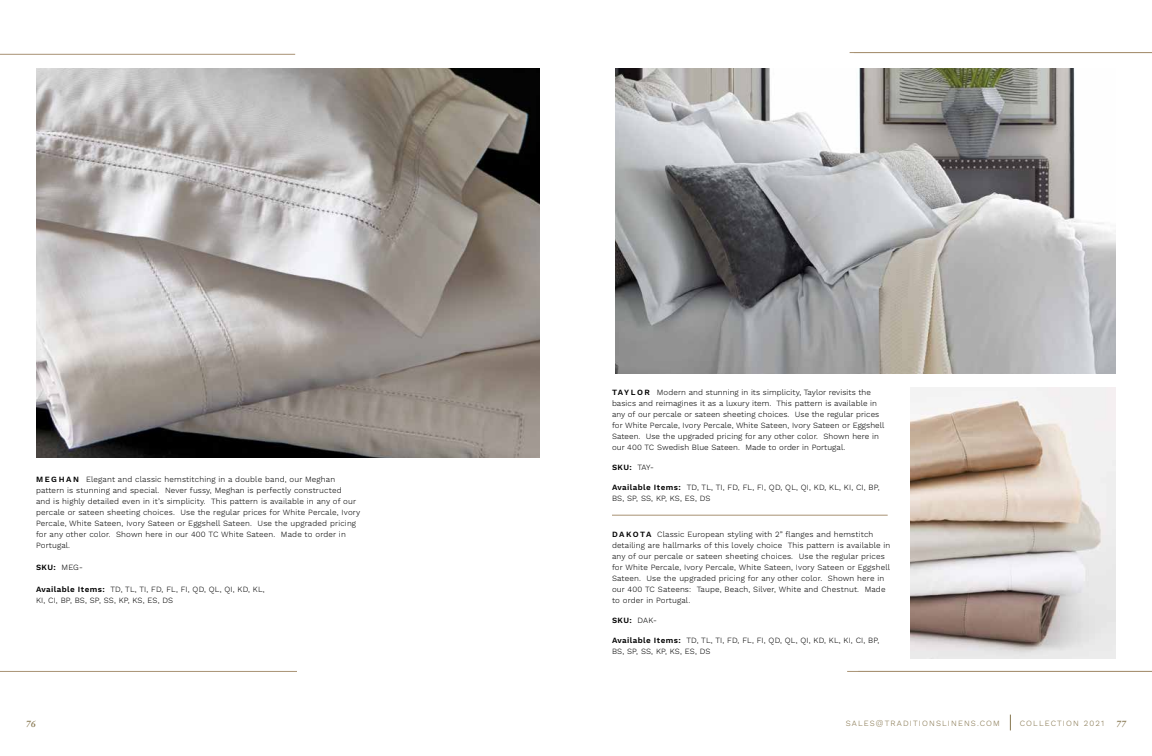
<style>
.page{position:relative;width:1152px;height:756px;background:#fff}
.page>*{position:absolute;margin:0;border:0;box-sizing:border-box;transform-origin:0 0}
.t1{font:italic 700 9px "Sabon";color:#85754e}
.t2{font:300 8px/11px "Work Sans";letter-spacing:.02em;color:#000}
.t3{font:300 8px "Work Sans";letter-spacing:.14em;color:#85754e}
.t4{font:600 8px "Work Sans";letter-spacing:.05em;color:#000}
.s1{font-weight:600}
.s2{font-weight:300}
</style>
<div class="page">
<svg style="left:1010px;top:715px;width:1px;height:15px"></svg>
<img style="left:615px;top:68px;width:501px;height:306px">
<img style="left:911px;top:387px;width:205px;height:272px">
<hr style="left:850px;top:52px;width:302px;height:1px;background:#a89273">
<hr style="left:847px;top:671px;width:305px;height:1px;background:#a89273">
<hr style="left:612px;top:515px;width:276px;height:1px;background:#a89273">
<img style="left:36px;top:68px;width:504px;height:389px">
<hr style="left:0;top:54px;width:295px;height:1px;background:#a89273">
<hr style="left:0;top:671px;width:297px;height:1px;background:#a89273">
<p class="t2" style="left:36px;top:474px;width:326px"><span class="s1">M E G H A N</span> Elegant and classic hemstitching in a double band, our Meghan pattern is stunning and special. Never fussy, Meghan is perfectly constructed<br>and is highly detailed even in it’s simplicity. This pattern is available in any of our percale or sateen sheeting choices. Use the regular prices for White Percale, Ivory Percale, White Sateen, Ivory Sateen or Eggshell Sateen. Use the upgraded pricing for any other color. Shown here in our 400 TC White Sateen. Made to order in Portugal.</p>
<p class="t4" style="left:36px;top:562px;width:48px">SKU: <span class="s2">MEG-</span></p>
<p class="t2" style="left:36px;top:584px;width:230px"><span class="s1">Available Items:</span> TD, TL, TI, FD, FL, FI, QD, QL, QI, KD, KL,<br>KI, CI, BP, BS, SP, SS, KP, KS, ES, DS</p>
<p class="t2" style="left:612px;top:387px;width:274px"><span class="s1">TAY L O R</span> Modern and stunning in its simplicity, Taylor revisits the basics and reimagines it as a luxury item. This pattern is available in any of our percale or sateen sheeting choices. Use the regular prices for White Percale, Ivory Percale, White Sateen, Ivory Sateen or Eggshell Sateen. Use the upgraded pricing for any other color. Shown here in our 400 TC Swedish Blue Sateen. Made to order in Portugal.</p>
<p class="t4" style="left:612px;top:463px;width:44px">SKU: <span class="s2">TAY-</span></p>
<p class="t2" style="left:612px;top:482px;width:269px"><span class="s1">Available Items:</span> TD, TL, TI, FD, FL, FI, QD, QL, QI, KD, KL, KI, CI, BP,<br>BS, SP, SS, KP, KS, ES, DS</p>
<p class="t2" style="left:612px;top:529px;width:280px"><span class="s1">D A KO TA</span> Classic European styling with 2” flanges and hemstitch detailing are hallmarks of this lovely choice This pattern is available in any of our percale or sateen sheeting choices. Use the regular prices for White Percale, Ivory Percale, White Sateen, Ivory Sateen or Eggshell Sateen. Use the upgraded pricing for any other color. Shown here in our 400 TC Sateens: Taupe, Beach, Silver, White and Chestnut. Made to order in Portugal.</p>
<p class="t4" style="left:612px;top:615px;width:46px">SKU: <span class="s2">DAK-</span></p>
<p class="t2" style="left:612px;top:635px;width:269px"><span class="s1">Available Items:</span> TD, TL, TI, FD, FL, FI, QD, QL, QI, KD, KL, KI, CI, BP,<br>BS, SP, SS, KP, KS, ES, DS</p>
<p class="t1" style="left:26px;top:718px;width:12px">76</p>
<p class="t3" style="left:846px;top:719px;width:156px">SALES@TRADITIONSLINENS.COM</p>
<p class="t3" style="left:1020px;top:719px;width:86px">COLLECTION 2021</p>
<p class="t1" style="left:1116px;top:718px;width:12px">77</p>
</div>
